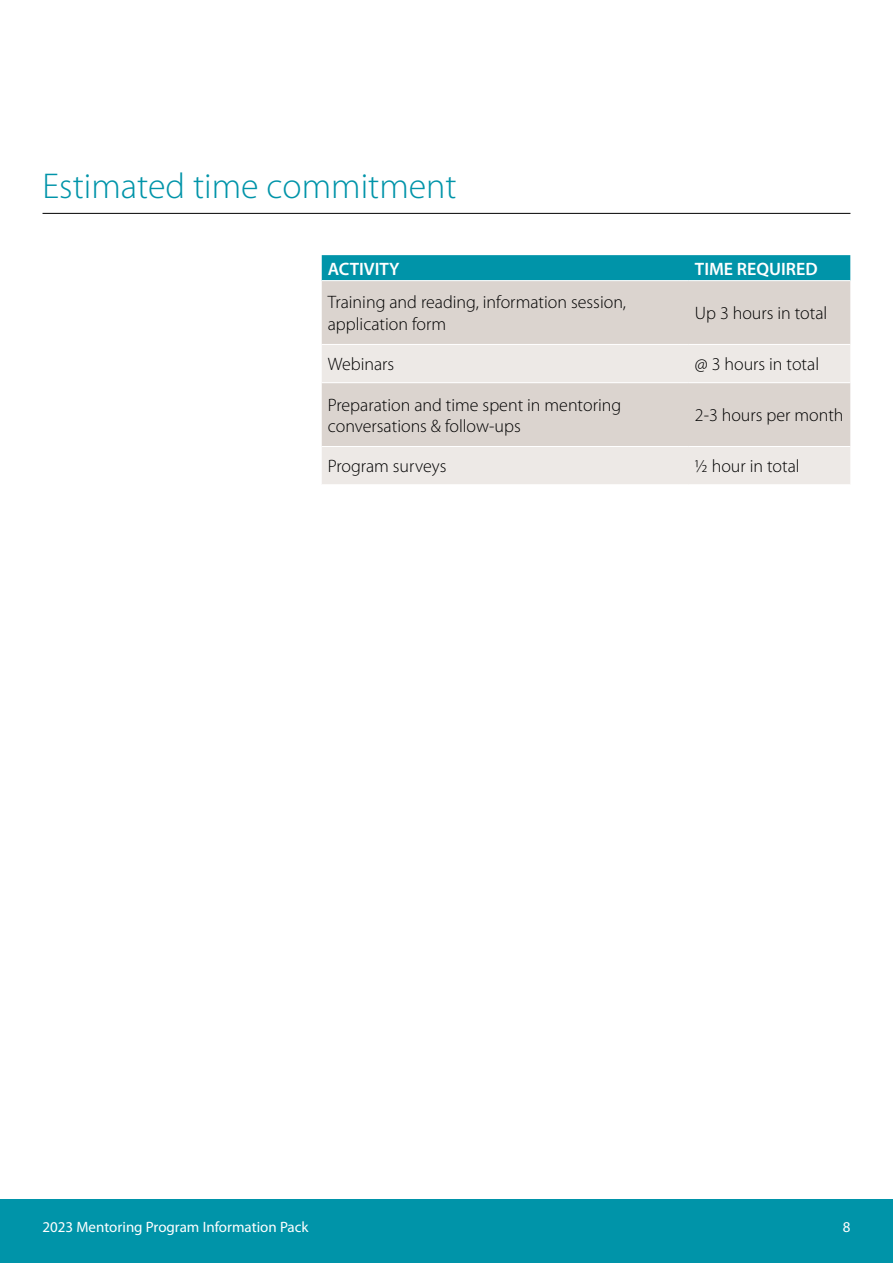
<style>
.page{position:relative;width:893px;height:1263px;background:#fff}
.page>*{position:absolute;margin:0;border:0;box-sizing:border-box;transform-origin:0 0}
.Heading2{font:300 36px "Myriad Pro";color:#0094a9}
.Text{font:300 18px/21.6px "Myriad Pro";color:#000}
.Text-2{font:600 18px "Myriad Pro";color:#fff}
.t1{font:15px "Myriad Pro";color:#fff}
</style>
<div class="page">
<hr style="left:43px;top:213px;width:807px;height:1px;background:#000">
<div style="left:0;top:1199px;width:893px;height:64px;background:#0094a9"></div>
<div style="left:322px;top:255px;width:528px;height:25px;background:#0094a9"></div>
<div style="left:322px;top:281px;width:528px;height:63px;background:#dbd4cf"></div>
<svg style="left:322px;top:345px;width:528px;height:139px;background:#e4dfdb"></svg>
<hr style="left:322px;top:382px;width:367px;height:1px;background:#fff">
<hr style="left:689px;top:382px;width:161px;height:1px;background:#fff">
<hr style="left:322px;top:446px;width:367px;height:1px;background:#fff">
<hr style="left:689px;top:446px;width:161px;height:1px;background:#fff">
<h2 class="Heading2" style="left:43px;top:164px;width:416px">Estimated time commitment</h2>
<p class="Text-2" style="left:328px;top:257px;width:73px">ACTIVITY</p>
<p class="Text-2" style="left:695px;top:257px;width:124px">TIME REQUIRED</p>
<p class="Text" style="left:328px;top:291px;width:300px">Training and reading, information session, application form</p>
<p class="Text" style="left:695px;top:302px;width:134px">Up 3 hours in total</p>
<p class="Text" style="left:328px;top:353px;width:68px">Webinars</p>
<p class="Text" style="left:695px;top:353px;width:126px">@ 3 hours in total</p>
<p class="Text" style="left:328px;top:394px;width:295px">Preparation and time spent in mentoring conversations &amp; follow-ups</p>
<p class="Text" style="left:695px;top:404px;width:150px">2-3 hours per month</p>
<p class="Text" style="left:328px;top:455px;width:120px">Program surveys</p>
<p class="Text" style="left:695px;top:455px;width:106px">½ hour in total</p>
<p class="t1" style="left:43px;top:1217px;width:268px">2023 Mentoring Program Information Pack</p>
<p class="t1" style="left:843px;top:1217px;width:9px">8</p>
</div>
